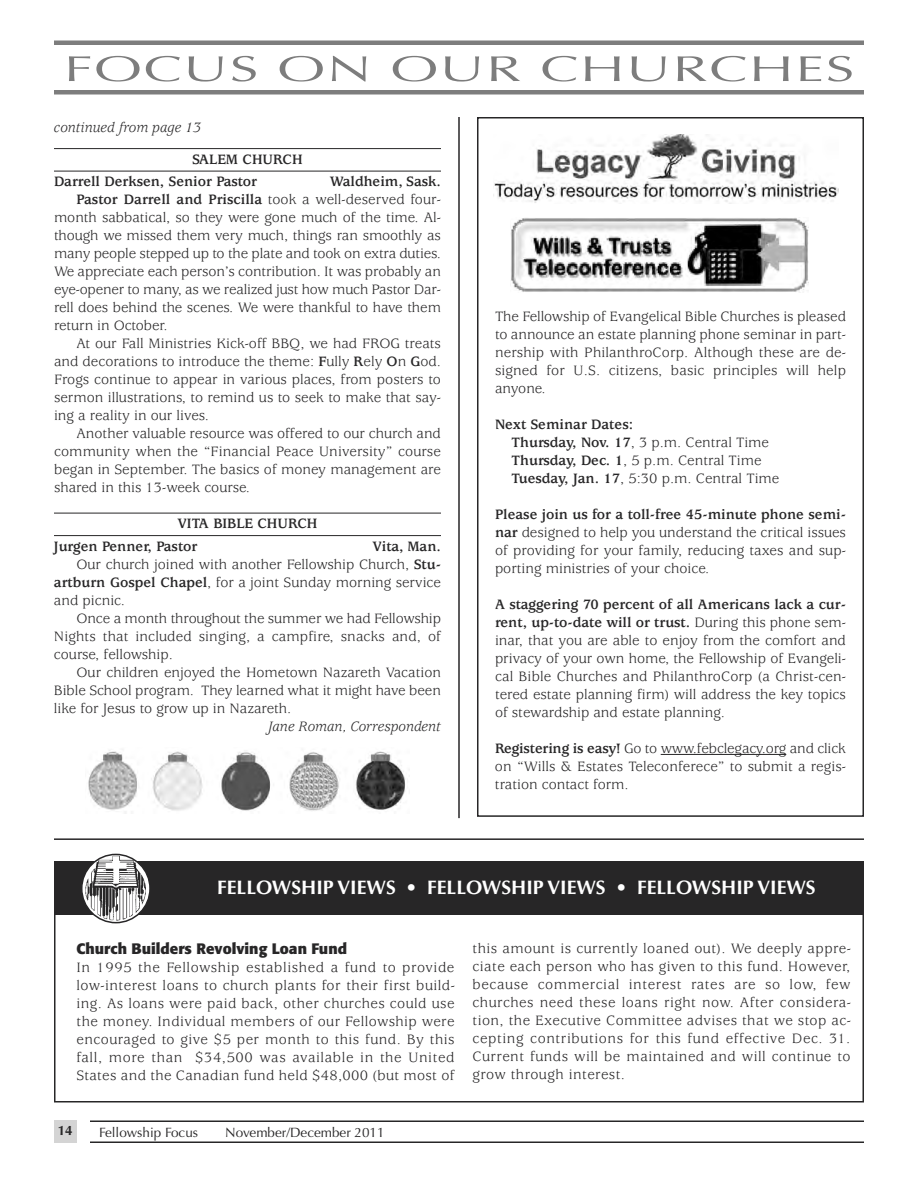
<style>
.page{position:relative;width:918px;height:1188px;background:#fff}
.page>*{position:absolute;margin:0;border:0;box-sizing:border-box;transform-origin:0 0}
.t1{font:36px "Optima";letter-spacing:.025em;color:#7d7d7d;scale:1.6 1}
.t2{font:700 19.5px "Optima";color:#fff}
.t3{font:15px/18px "Usherwood";color:#272627;text-align:justify}
.t4{font:700 15px/18px "Usherwood";color:#272627}
.t5{font:italic 15px "Usherwood";color:#272627}
.t6{font:700 15px "Formata";color:#272627}
.t7{font:13.5px "Optima";color:#272627}
.t8{font:700 13.5px "Optima";color:#272627}
.s1{font-weight:400}
.s2{font-weight:700}
</style>
<div class="page">
<div style="left:54px;top:1120px;width:22px;height:23px;background:#d4d4d4"></div>
<hr style="left:90px;top:1120px;width:774px;height:2px;background:#272627">
<hr style="left:90px;top:1142px;width:774px;height:1px;background:#272627">
<div style="left:477px;top:117px;width:387px;height:700px;border:2px solid #272627"></div>
<div style="left:54px;top:40px;width:810px;height:5px;background:#7d7d7d"></div>
<hr style="left:54px;top:90px;width:810px;height:4px;background:#7d7d7d">
<hr style="left:54px;top:148px;width:387px;height:1px;background:#272627">
<hr style="left:54px;top:171px;width:387px;height:1px;background:#272627">
<hr style="left:54px;top:513px;width:387px;height:1px;background:#272627">
<hr style="left:54px;top:535px;width:387px;height:1px;background:#272627">
<hr style="left:458px;top:117px;width:2px;height:701px;background:#272627">
<div style="left:54px;top:861px;width:810px;height:54px;background:#272627"></div>
<svg style="left:82px;top:854px;width:68px;height:69px"></svg>
<img style="left:494px;top:134px;width:344px;height:70px">
<img style="left:511px;top:218px;width:298px;height:74px">
<hr style="left:661px;top:754px;width:125px;height:1px;background:#272627">
<hr style="left:54px;top:838px;width:810px;height:2px;background:#272627">
<img style="left:88px;top:750px;width:317px;height:63px">
<h1 class="t1" style="left:64px;top:48px;width:496px">FOCUS ON OUR CHURCHES</h1>
<p class="t5" style="left:54px;top:121px;width:148px">continued from page 13</p>
<p class="t4" style="left:54px;top:149px;width:250px;line-height:22.5px;text-indent:138px">SALEM CHURCH<br>Darrell Derksen, Senior Pastor</p>
<p class="t4" style="left:330px;top:174px;width:113px">Waldheim, Sask.</p>
<p class="t4" style="left:77px;top:192px;width:366px">Pastor Darrell and Priscilla <span class="s1">took a well-deserved four-</span></p>
<p class="t3" style="left:54px;top:210px;width:388px">month sabbatical, so they were gone much of the time. Al-</p>
<p class="t3" style="left:54px;top:228px;width:388px">though we missed them very much, things ran smoothly as</p>
<p class="t3" style="left:54px;top:246px;width:388px">many people stepped up to the plate and took on extra duties.</p>
<p class="t3" style="left:54px;top:264px;width:389px">We appreciate each person’s contribution. It was probably an</p>
<p class="t3" style="left:54px;top:282px;width:388px">eye-opener to many, as we realized just how much Pastor Dar-</p>
<p class="t3" style="left:54px;top:300px;width:389px">rell does behind the scenes. We were thankful to have them</p>
<p class="t3" style="left:54px;top:318px;width:115px">return in October.</p>
<p class="t3" style="left:77px;top:336px;width:366px">At our Fall Ministries Kick-off BBQ, we had FROG treats</p>
<p class="t3" style="left:54px;top:354px;width:389px">and decorations to introduce the theme: <span class="s2">F</span>ully <span class="s2">R</span>ely <span class="s2">O</span>n <span class="s2">G</span>od.</p>
<p class="t3" style="left:54px;top:372px;width:389px">Frogs continue to appear in various places, from posters to</p>
<p class="t3" style="left:54px;top:390px;width:388px">sermon illustrations, to remind us to seek to make that say-</p>
<p class="t3" style="left:54px;top:408px;width:156px">ing a reality in our lives.</p>
<p class="t3" style="left:77px;top:426px;width:366px">Another valuable resource was offered to our church and</p>
<p class="t3" style="left:54px;top:444px;width:389px">community when the “Financial Peace University” course</p>
<p class="t3" style="left:54px;top:462px;width:389px">began in September. The basics of money management are</p>
<p class="t3" style="left:54px;top:480px;width:197px">shared in this 13-week course.</p>
<p class="t4" style="left:54px;top:514px;width:265px;line-height:22.5px;text-indent:124px">VITA BIBLE CHURCH<br>Jurgen Penner, Pastor</p>
<p class="t4" style="left:373px;top:539px;width:70px">Vita, Man.</p>
<p class="t3" style="left:76px;top:557px;width:366px">Our church joined with another Fellowship Church, <span class="s2">Stu-</span></p>
<p class="t3" style="left:54px;top:575px;width:389px"><span class="s2">artburn Gospel Chapel</span>, for a joint Sunday morning service</p>
<p class="t3" style="left:54px;top:593px;width:73px">and picnic.</p>
<p class="t3" style="left:76px;top:611px;width:366px">Once a month throughout the summer we had Fellowship</p>
<p class="t3" style="left:54px;top:629px;width:388px">Nights that included singing, a campfire, snacks and, of</p>
<p class="t3" style="left:54px;top:647px;width:121px">course, fellowship.</p>
<p class="t3" style="left:76px;top:665px;width:366px">Our children enjoyed the Hometown Nazareth Vacation</p>
<p class="t3" style="left:54px;top:683px;width:388px">Bible School program. They learned what it might have been</p>
<p class="t3" style="left:54px;top:701px;width:239px">like for Jesus to grow up in Nazareth.</p>
<p class="t5" style="left:268px;top:721px;width:174px">Jane Roman, Correspondent</p>
<p class="t3" style="left:495px;top:309px;width:353px">The Fellowship of Evangelical Bible Churches is pleased to announce an estate planning phone seminar in part&shy;nership with PhilanthroCorp. Although these are de&shy;signed for U.S. citizens, basic principles will help anyone.</p>
<p class="t4" style="left:512px;top:417px;width:269px;text-indent:-17px">Next Seminar Dates:<br>Thursday, Nov. 17<span class="s1">, 3 p.m. Central Time </span>Thursday, Dec. 1<span class="s1">, 5 p.m. Central Time </span>Tuesday, Jan. 17<span class="s1">, 5:30 p.m. Central Time</span></p>
<p class="t3" style="left:495px;top:507px;width:353px"><span class="s2">Please join us for a toll-free 45-minute phone semi&shy;nar</span> designed to help you understand the critical issues of providing for your family, reducing taxes and sup&shy;porting ministries of your choice.</p>
<p class="t3" style="left:495px;top:597px;width:353px"><span class="s2">A staggering 70 percent of all Americans lack a cur&shy;rent, up-to-date will or trust.</span> During this phone sem&shy;inar, that you are able to enjoy from the comfort and privacy of your own home, the Fellowship of Evangeli&shy;cal Bible Churches and PhilanthroCorp (a Christ-cen&shy;tered estate planning firm) will address the key topics of stewardship and estate planning.</p>
<p class="t3" style="left:495px;top:741px;width:353px"><span class="s2">Registering is easy!</span> Go to www.febclegacy.org and click on “Wills &amp; Estates Teleconferece” to submit a regis&shy;tration contact form.</p>
<h2 class="t2" style="left:217px;top:880px;width:600px">FELLOWSHIP VIEWS • FELLOWSHIP VIEWS • FELLOWSHIP VIEWS</h2>
<p class="t6" style="left:76px;top:942px;width:272px">Church Builders Revolving Loan Fund</p>
<p class="t3" style="left:76px;top:960px;width:380px">In 1995 the Fellowship established a fund to provide low-interest loans to church plants for their first build&shy;ing. As loans were paid back, other churches could use the money. Individual members of our Fellowship were encouraged to give $5 per month to this fund. By this fall, more than $34,500 was available in the United States and the Canadian fund held $48,000 (but most of</p>
<p class="t8" style="left:58px;top:1125px;width:16px">14</p>
<p class="t7" style="left:99px;top:1124px;width:101px">Fellowship Focus</p>
<p class="t7" style="left:225px;top:1124px;width:161px">November/December 2011</p>
<p class="t3" style="left:472px;top:940px;width:380px">this amount is currently loaned out). We deeply appre&shy;ciate each person who has given to this fund. However, because commercial interest rates are so low, few churches need these loans right now. After considera&shy;tion, the Executive Committee advises that we stop ac&shy;cepting contributions for this fund effective Dec. 31.<br>Current funds will be maintained and will continue to grow through interest.</p>
</div>
